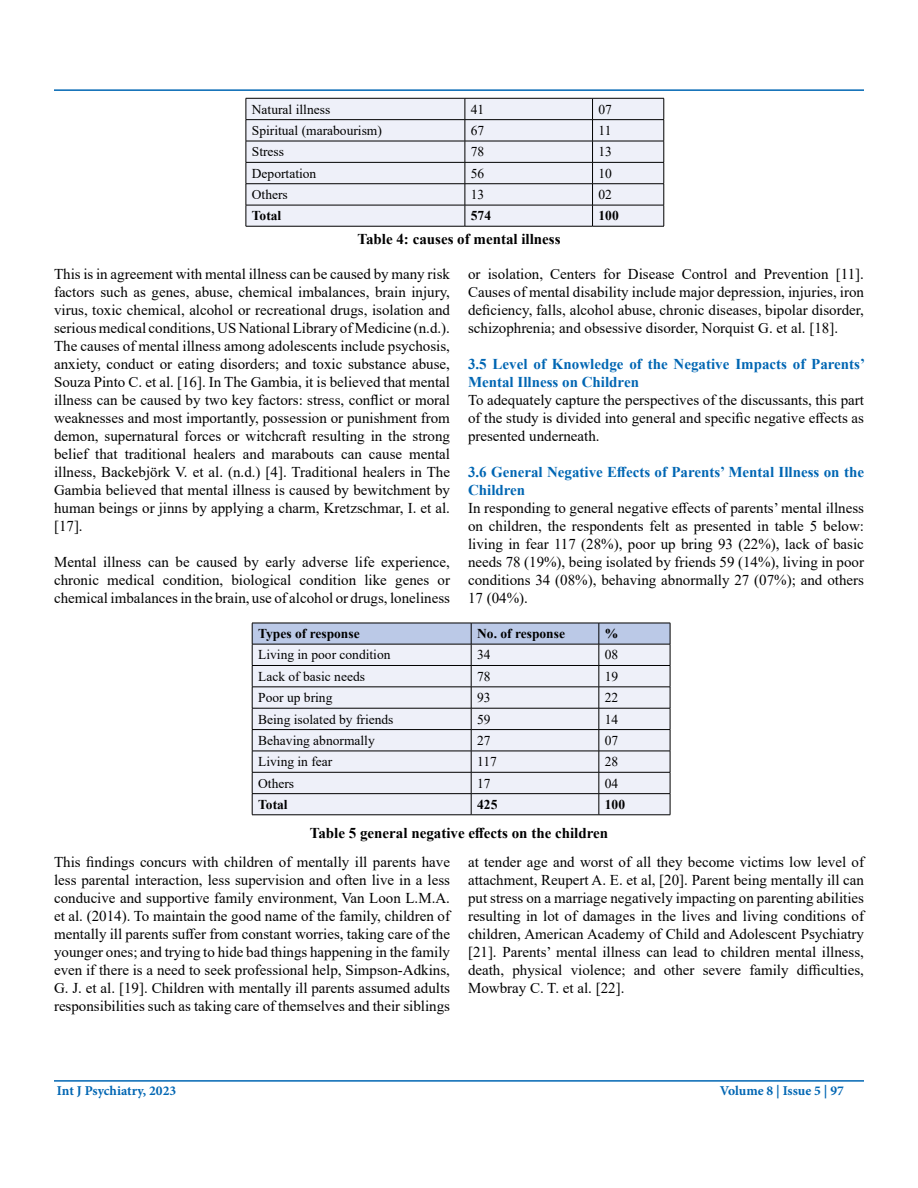
<style>
.page{position:relative;width:918px;height:1188px;background:#fff}
.page>*{position:absolute;margin:0;border:0;box-sizing:border-box;transform-origin:0 0}
.t1{font:15px/18px "Times New Roman";color:#000;text-align:justify}
.t2{font:700 15px/18px "Times New Roman";color:#0066b3}
.t3{font:700 15px "Times New Roman";color:#000}
.t4{font:13.5px "Times New Roman";color:#000}
.t5{font:700 13.5px "Times New Roman";color:#000}
.t6{font:700 13.5px "Minion Pro";color:#0066b3}
</style>
<div class="page">
<hr style="left:54px;top:1080px;width:810px;height:2px;background:#0066b3">
<hr style="left:54px;top:89px;width:810px;height:2px;background:#0066b3">
<div style="left:247px;top:99px;width:417px;height:127px;background:#eef0f9"></div>
<hr style="left:246px;top:98px;width:219px;height:1px;background:#000">
<hr style="left:465px;top:98px;width:128px;height:1px;background:#000">
<hr style="left:593px;top:98px;width:71px;height:1px;background:#000">
<hr style="left:246px;top:119px;width:219px;height:1px;background:#000">
<hr style="left:465px;top:119px;width:128px;height:1px;background:#000">
<hr style="left:593px;top:119px;width:71px;height:1px;background:#000">
<hr style="left:246px;top:141px;width:219px;height:1px;background:#000">
<hr style="left:465px;top:141px;width:128px;height:1px;background:#000">
<hr style="left:593px;top:141px;width:71px;height:1px;background:#000">
<hr style="left:246px;top:162px;width:219px;height:1px;background:#000">
<hr style="left:465px;top:162px;width:128px;height:1px;background:#000">
<hr style="left:593px;top:162px;width:71px;height:1px;background:#000">
<hr style="left:246px;top:183px;width:219px;height:1px;background:#000">
<hr style="left:465px;top:183px;width:128px;height:1px;background:#000">
<hr style="left:593px;top:183px;width:71px;height:1px;background:#000">
<hr style="left:246px;top:205px;width:219px;height:1px;background:#000">
<svg style="left:246px;top:98px;width:1px;height:128px"></svg>
<hr style="left:465px;top:205px;width:128px;height:1px;background:#000">
<svg style="left:465px;top:98px;width:1px;height:128px"></svg>
<hr style="left:593px;top:205px;width:71px;height:1px;background:#000">
<svg style="left:592px;top:98px;width:1px;height:128px"></svg>
<svg style="left:664px;top:98px;width:1px;height:128px"></svg>
<hr style="left:246px;top:226px;width:219px;height:1px;background:#000">
<hr style="left:465px;top:226px;width:128px;height:1px;background:#000">
<hr style="left:593px;top:226px;width:71px;height:1px;background:#000">
<svg style="left:252px;top:623px;width:419px;height:192px;background:#dbdee9"></svg>
<hr style="left:252px;top:815px;width:219px;height:1px;background:#000">
<hr style="left:471px;top:815px;width:128px;height:1px;background:#000">
<hr style="left:599px;top:815px;width:71px;height:1px;background:#000">
<p class="t4" style="left:252px;top:100px;width:80px">Natural illness</p>
<p class="t4" style="left:471px;top:100px;width:15px">41</p>
<p class="t4" style="left:599px;top:100px;width:15px">07</p>
<p class="t4" style="left:252px;top:121px;width:132px">Spiritual (marabourism)</p>
<p class="t4" style="left:471px;top:121px;width:15px">67</p>
<p class="t4" style="left:599px;top:121px;width:15px">11</p>
<p class="t4" style="left:252px;top:142px;width:34px">Stress</p>
<p class="t4" style="left:471px;top:142px;width:15px">78</p>
<p class="t4" style="left:599px;top:142px;width:15px">13</p>
<p class="t4" style="left:252px;top:164px;width:66px">Deportation</p>
<p class="t4" style="left:471px;top:164px;width:15px">56</p>
<p class="t4" style="left:599px;top:164px;width:15px">10</p>
<p class="t4" style="left:252px;top:185px;width:37px">Others</p>
<p class="t4" style="left:471px;top:185px;width:15px">13</p>
<p class="t4" style="left:599px;top:185px;width:15px">02</p>
<p class="t5" style="left:252px;top:206px;width:31px">Total</p>
<p class="t5" style="left:471px;top:206px;width:22px">574</p>
<p class="t5" style="left:599px;top:206px;width:22px">100</p>
<p class="t3" style="left:357px;top:228px;width:205px">Table 4: causes of mental illness</p>
<p class="t1" style="left:54px;top:264px;width:398px">This is in agreement with mental illness can be caused by many risk factors such as genes, abuse, chemical imbalances, brain injury, virus, toxic chemical, alcohol or recreational drugs, isolation and serious medical conditions, US National Library of Medicine (n.d.).<br>The causes of mental illness among adolescents include psychosis, anxiety, conduct or eating disorders; and toxic substance abuse, Souza Pinto C. et al. [16]. In The Gambia, it is believed that mental illness can be caused by two key factors: stress, conflict or moral weaknesses and most importantly, possession or punishment from demon, supernatural forces or witchcraft resulting in the strong belief that traditional healers and marabouts can cause mental illness, Backebjörk V. et al. (n.d.) [4]. Traditional healers in The Gambia believed that mental illness is caused by bewitchment by human beings or jinns by applying a charm, Kretzschmar, I. et al. [17].</p>
<p class="t1" style="left:54px;top:552px;width:398px">Mental illness can be caused by early adverse life experience, chronic medical condition, biological condition like genes or chemical imbalances in the brain, use of alcohol or drugs, loneliness</p>
<p class="t1" style="left:468px;top:264px;width:398px">or isolation, Centers for Disease Control and Prevention [11].<br>Causes of mental disability include major depression, injuries, iron deficiency, falls, alcohol abuse, chronic diseases, bipolar disorder, schizophrenia; and obsessive disorder, Norquist G. et al. [18].</p>
<p class="t2" style="left:468px;top:354px;width:399px">3.5 Level of Knowledge of the Negative Impacts of Parents’<br>Mental Illness on Children</p>
<p class="t1" style="left:468px;top:390px;width:398px">To adequately capture the perspectives of the discussants, this part of the study is divided into general and specific negative effects as presented underneath.</p>
<p class="t2" style="left:468px;top:462px;width:398px">3.6 General Negative Effects of Parents’ Mental Illness on the<br>Children</p>
<p class="t1" style="left:468px;top:498px;width:398px">In responding to general negative effects of parents’ mental illness on children, the respondents felt as presented in table 5 below: living in fear 117 (28%), poor up bring 93 (22%), lack of basic needs 78 (19%), being isolated by friends 59 (14%), living in poor conditions 34 (08%), behaving abnormally 27 (07%); and others 17 (04%).</p>
<p class="t5" style="left:258px;top:624px;width:103px">Types of response</p>
<p class="t5" style="left:477px;top:624px;width:89px">No. of response</p>
<p class="t5" style="left:605px;top:624px;width:15px">%</p>
<p class="t4" style="left:258px;top:645px;width:134px">Living in poor condition</p>
<p class="t4" style="left:477px;top:645px;width:15px">34</p>
<p class="t4" style="left:605px;top:645px;width:15px">08</p>
<p class="t4" style="left:258px;top:667px;width:108px">Lack of basic needs</p>
<p class="t4" style="left:477px;top:667px;width:15px">78</p>
<p class="t4" style="left:605px;top:667px;width:15px">19</p>
<p class="t4" style="left:258px;top:688px;width:76px">Poor up bring</p>
<p class="t4" style="left:477px;top:688px;width:15px">93</p>
<p class="t4" style="left:605px;top:688px;width:15px">22</p>
<p class="t4" style="left:258px;top:710px;width:137px">Being isolated by friends</p>
<p class="t4" style="left:477px;top:710px;width:15px">59</p>
<p class="t4" style="left:605px;top:710px;width:15px">14</p>
<p class="t4" style="left:258px;top:731px;width:118px">Behaving abnormally</p>
<p class="t4" style="left:477px;top:731px;width:15px">27</p>
<p class="t4" style="left:605px;top:731px;width:15px">07</p>
<p class="t4" style="left:258px;top:752px;width:76px">Living in fear</p>
<p class="t4" style="left:477px;top:752px;width:21px">117</p>
<p class="t4" style="left:605px;top:752px;width:15px">28</p>
<p class="t4" style="left:258px;top:774px;width:37px">Others</p>
<p class="t4" style="left:477px;top:774px;width:15px">17</p>
<p class="t4" style="left:605px;top:774px;width:15px">04</p>
<p class="t5" style="left:258px;top:795px;width:31px">Total</p>
<p class="t5" style="left:477px;top:795px;width:22px">425</p>
<p class="t5" style="left:605px;top:795px;width:22px">100</p>
<p class="t3" style="left:310px;top:822px;width:300px">Table 5 general negative effects on the children</p>
<p class="t1" style="left:54px;top:853px;width:398px">This findings concurs with children of mentally ill parents have less parental interaction, less supervision and often live in a less conducive and supportive family environment, Van Loon L.M.A. et al. (2014). To maintain the good name of the family, children of mentally ill parents suffer from constant worries, taking care of the younger ones; and trying to hide bad things happening in the family even if there is a need to seek professional help, Simpson-Adkins, G. J. et al. [19]. Children with mentally ill parents assumed adults responsibilities such as taking care of themselves and their siblings</p>
<p class="t1" style="left:468px;top:853px;width:398px">at tender age and worst of all they become victims low level of attachment, Reupert A. E. et al, [20]. Parent being mentally ill can put stress on a marriage negatively impacting on parenting abilities resulting in lot of damages in the lives and living conditions of children, American Academy of Child and Adolescent Psychiatry [21]. Parents’ mental illness can lead to children mental illness, death, physical violence; and other severe family difficulties, Mowbray C. T. et al. [22].</p>
<p class="t6" style="left:57px;top:1081px;width:121px">Int J Psychiatry, 2023</p>
<p class="t6" style="left:720px;top:1082px;width:126px">Volume 8 | Issue 5 | 97</p>
</div>
